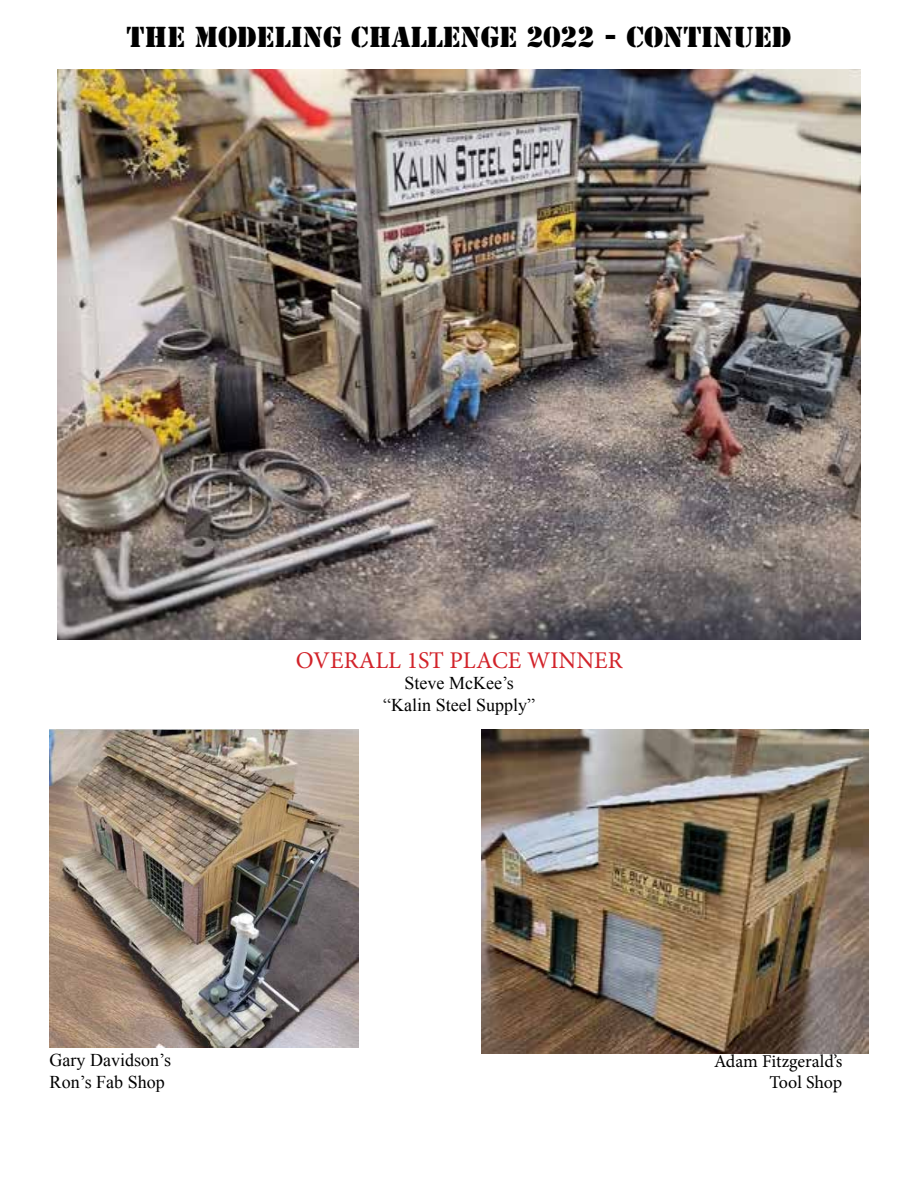
<style>
.page{position:relative;width:918px;height:1188px;background:#fff}
.page>*{position:absolute;margin:0;border:0;box-sizing:border-box;transform-origin:0 0}
.t1{font:27px "Stencil Std";color:#000}
.t2{font:24px "Minion Pro";color:#d2232a}
.t3{font:18px/21.6px "Times New Roman";color:#000;text-align:center}
.t4{font:18px/21.6px "Minion Pro";color:#000;text-align:right}
</style>
<div class="page">
<img style="left:57px;top:69px;width:804px;height:570px">
<img style="left:50px;top:729px;width:308px;height:319px">
<img style="left:482px;top:729px;width:387px;height:324px">
<h1 class="t1" style="left:127px;top:20px;width:666px">THE MODELING CHALLENGE 2022 - CONTINUED</h1>
<h2 class="t2" style="left:296px;top:644px;width:328px">OVERALL 1ST PLACE WINNER</h2>
<p class="t3" style="left:383px;top:672px;width:153px">Steve McKee’s “Kalin Steel Supply”</p>
<p class="t3" style="left:50px;top:1049px;width:123px;text-align:left">Gary Davidson’s<br>Ron’s Fab Shop</p>
<p class="t4" style="left:714px;top:1050px;width:130px">Adam Fitzgerald’s<br>Tool Shop</p>
</div>
